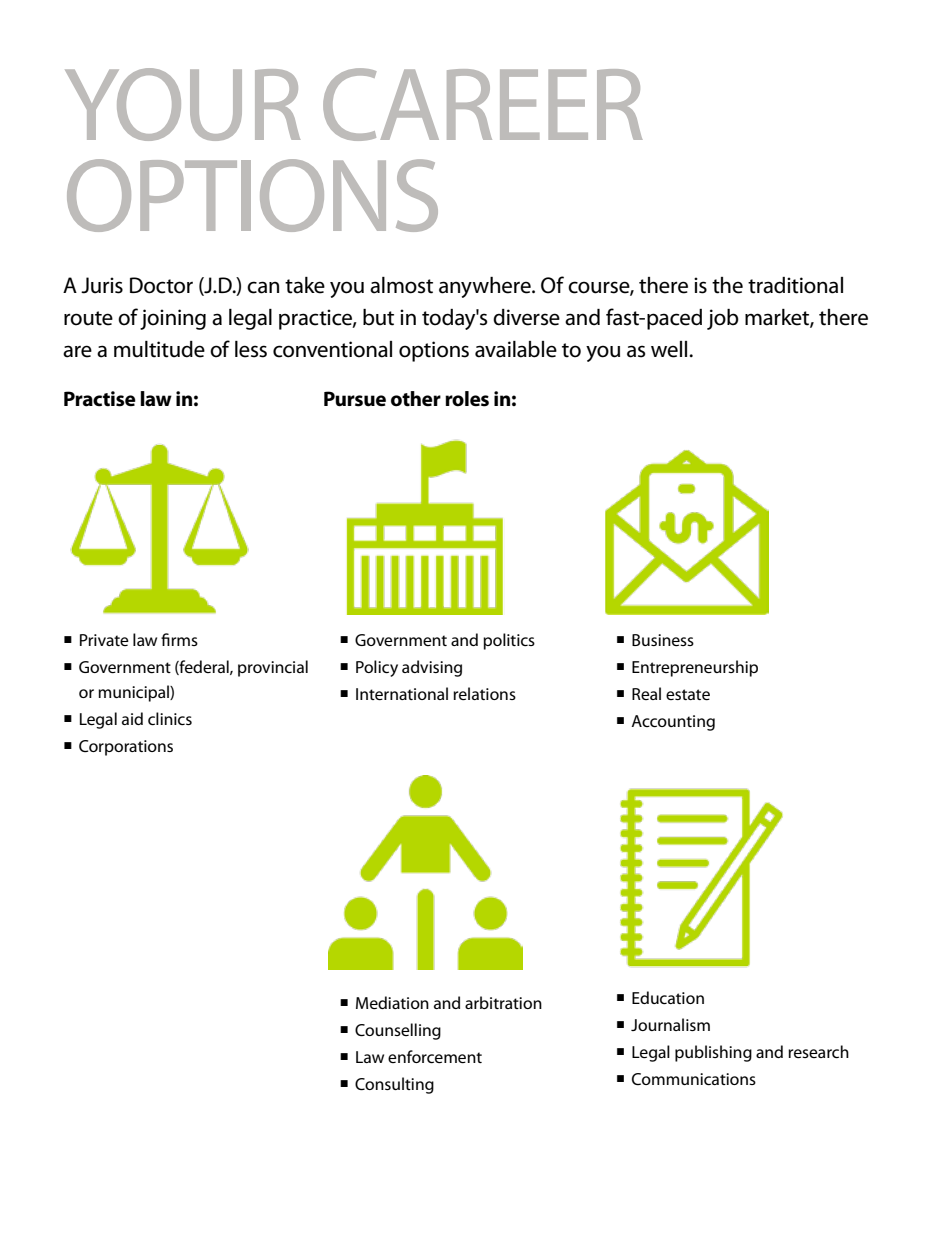
<style>
.page{position:relative;width:945px;height:1260px;background:#fff}
.page>*{position:absolute;margin:0;border:0;box-sizing:border-box;transform-origin:0 0}
.t1{font:105px/91px "Myriad Pro";letter-spacing:-.03em;color:#bebcba}
.t2{font:22.75px/31.5px "Myriad Pro";letter-spacing:-.01em;color:#000}
.t3{font:700 21px "Myriad Pro";letter-spacing:-.01em;color:#000}
.t4{font:17.5px/24.5px "Myriad Pro";color:#000}
</style>
<div class="page">
<img style="left:70px;top:443px;width:179px;height:171px">
<hr style="left:944px;top:509px;width:1px;height:751px;background:#a5a8aa">
<img style="left:346px;top:439px;width:158px;height:175px">
<img style="left:605px;top:450px;width:164px;height:164px">
<img style="left:329px;top:776px;width:193px;height:193px">
<img style="left:619px;top:788px;width:164px;height:180px">
<hr style="left:944px;top:747px;width:1px;height:448px;background:#97999c">
<h1 class="t1" style="left:63px;top:58px;width:584px">YOUR CAREER<br>OPTIONS</h1>
<p class="t2" style="left:63px;top:270px;width:807px">A Juris Doctor (J.D.) can take you almost anywhere. Of course, there is the traditional route of joining a legal practice, but in today's diverse and fast-paced job market, there are a multitude of less conventional options available to you as well.</p>
<p class="t3" style="left:63px;top:386px;width:137px">Practise law in:</p>
<p class="t3" style="left:323px;top:386px;width:195px">Pursue other roles in:</p>
<p class="t4" style="left:63px;top:628px;width:137px">○ Private law firms</p>
<p class="t4" style="left:79px;top:655px;width:232px;text-indent:-16px">○ Government (federal, provincial or municipal)</p>
<p class="t4" style="left:63px;top:706px;width:131px">○ Legal aid clinics</p>
<p class="t4" style="left:63px;top:733px;width:112px">○ Corporations</p>
<p class="t4" style="left:339px;top:628px;width:197px">○ Government and politics</p>
<p class="t4" style="left:339px;top:655px;width:125px">○ Policy advising</p>
<p class="t4" style="left:339px;top:682px;width:178px">○ International relations</p>
<p class="t4" style="left:616px;top:628px;width:80px">○ Business</p>
<p class="t4" style="left:616px;top:655px;width:144px">○ Entrepreneurship</p>
<p class="t4" style="left:616px;top:682px;width:96px">○ Real estate</p>
<p class="t4" style="left:616px;top:709px;width:101px">○ Accounting</p>
<p class="t4" style="left:339px;top:991px;width:204px">○ Mediation and arbitration</p>
<p class="t4" style="left:339px;top:1018px;width:104px">○ Counselling</p>
<p class="t4" style="left:339px;top:1045px;width:144px">○ Law enforcement</p>
<p class="t4" style="left:339px;top:1072px;width:97px">○ Consulting</p>
<p class="t4" style="left:616px;top:985px;width:91px">○ Education</p>
<p class="t4" style="left:616px;top:1012px;width:97px">○ Journalism</p>
<p class="t4" style="left:616px;top:1039px;width:235px">○ Legal publishing and research</p>
<p class="t4" style="left:616px;top:1066px;width:142px">○ Communications</p>
</div>
